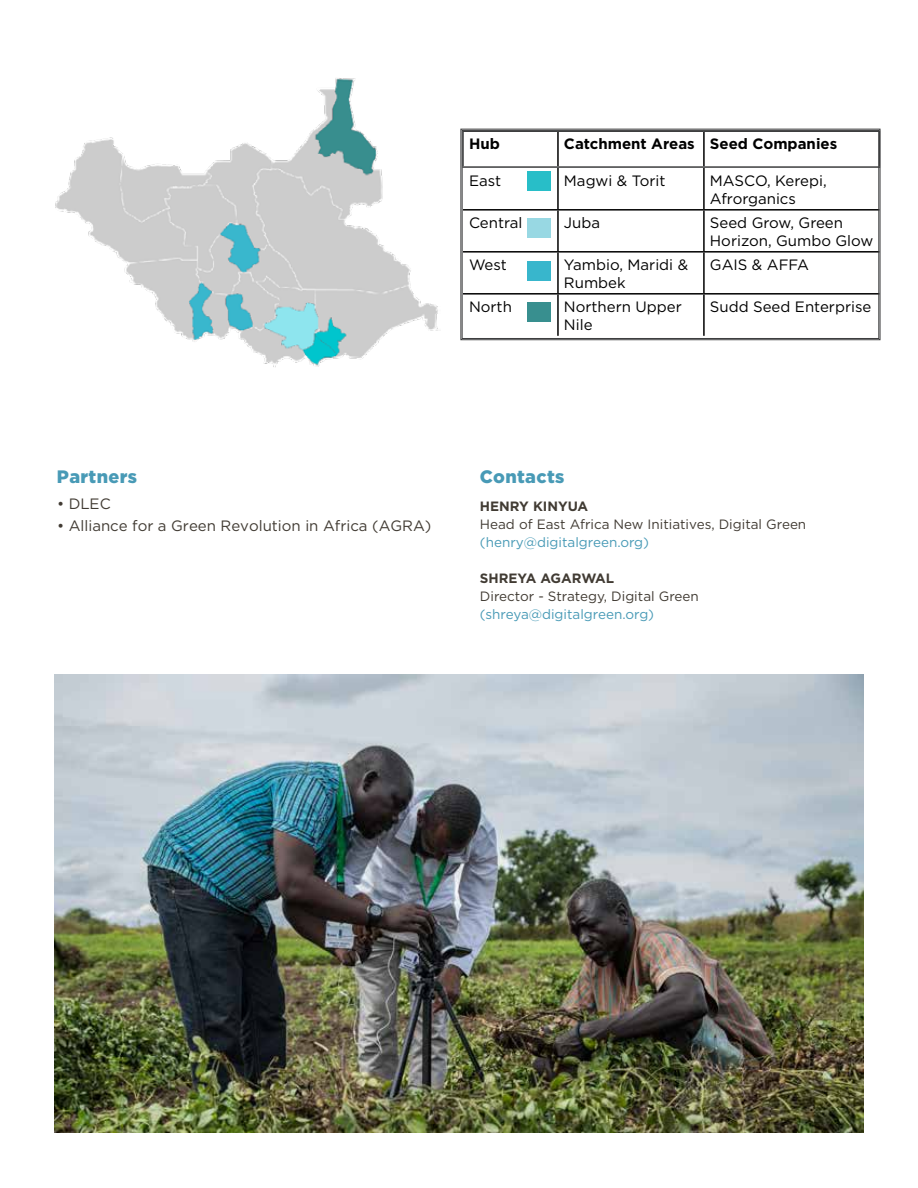
<style>
.page{position:relative;width:918px;height:1188px;background:#fff}
.page>*{position:absolute;margin:0;border:0;box-sizing:border-box;transform-origin:0 0}
.t1{font:900 18px "Gotham";letter-spacing:.02em;color:#489ab6}
.t2{font:15px/18px "Gotham";color:#000}
.t3{font:15px "Gotham";color:#413b33}
.t4{font:700 15px "Gotham";color:#000}
.t5{font:13.5px "Gotham";color:#413b33}
.t6{font:13.5px "Gotham";color:#489ab6}
.t7{font:700 13.5px "Gotham";color:#413b33}
</style>
<div class="page">
<img style="left:54px;top:674px;width:810px;height:458px">
<img style="left:55px;top:78px;width:383px;height:289px">
<svg style="left:461px;top:129px;width:419px;height:211px"></svg>
<div style="left:462px;top:130px;width:417px;height:209px;border:1px solid #3d3e3f"></div>
<div style="left:527px;top:172px;width:24px;height:19px;background:#28bec8"></div>
<div style="left:527px;top:218px;width:24px;height:20px;background:#98d8e3"></div>
<div style="left:527px;top:261px;width:24px;height:19px;background:#38b6cc"></div>
<div style="left:527px;top:303px;width:24px;height:19px;background:#388f8f"></div>
<p class="t4" style="left:469px;top:134px;width:32px">Hub</p>
<p class="t4" style="left:564px;top:134px;width:275px">Catchment Areas Seed Companies</p>
<p class="t2" style="left:469px;top:171px;width:34px">East</p>
<p class="t2" style="left:564px;top:171px;width:103px">Magwi &amp; Torit</p>
<p class="t2" style="left:710px;top:171px;width:118px">MASCO, Kerepi,<br>Afrorganics</p>
<p class="t2" style="left:469px;top:213px;width:55px">Central</p>
<p class="t2" style="left:564px;top:213px;width:38px">Juba</p>
<p class="t2" style="left:710px;top:213px;width:165px">Seed Grow, Green<br>Horizon, Gumbo Glow</p>
<p class="t2" style="left:469px;top:255px;width:39px">West</p>
<p class="t2" style="left:564px;top:255px;width:126px">Yambio, Maridi &amp;<br>Rumbek</p>
<p class="t2" style="left:710px;top:255px;width:101px">GAIS &amp; AFFA</p>
<p class="t2" style="left:469px;top:297px;width:44px">North</p>
<p class="t2" style="left:564px;top:297px;width:119px">Northern Upper<br>Nile</p>
<p class="t2" style="left:710px;top:297px;width:163px">Sudd Seed Enterprise</p>
<p class="t1" style="left:57px;top:464px;width:82px">Partners</p>
<p class="t3" style="left:57px;top:494px;width:55px">• DLEC</p>
<p class="t3" style="left:57px;top:516px;width:376px">• Alliance for a Green Revolution in Africa (AGRA)</p>
<p class="t1" style="left:480px;top:464px;width:86px">Contacts</p>
<p class="t7" style="left:480px;top:497px;width:110px">HENRY KINYUA</p>
<p class="t5" style="left:480px;top:516px;width:328px">Head of East Africa New Initiatives, Digital Green</p>
<p class="t6" style="left:480px;top:534px;width:171px">(henry@digitalgreen.org)</p>
<p class="t7" style="left:480px;top:569px;width:136px">SHREYA AGARWAL</p>
<p class="t5" style="left:480px;top:588px;width:220px">Director - Strategy, Digital Green</p>
<p class="t6" style="left:480px;top:606px;width:176px">(shreya@digitalgreen.org)</p>
</div>
